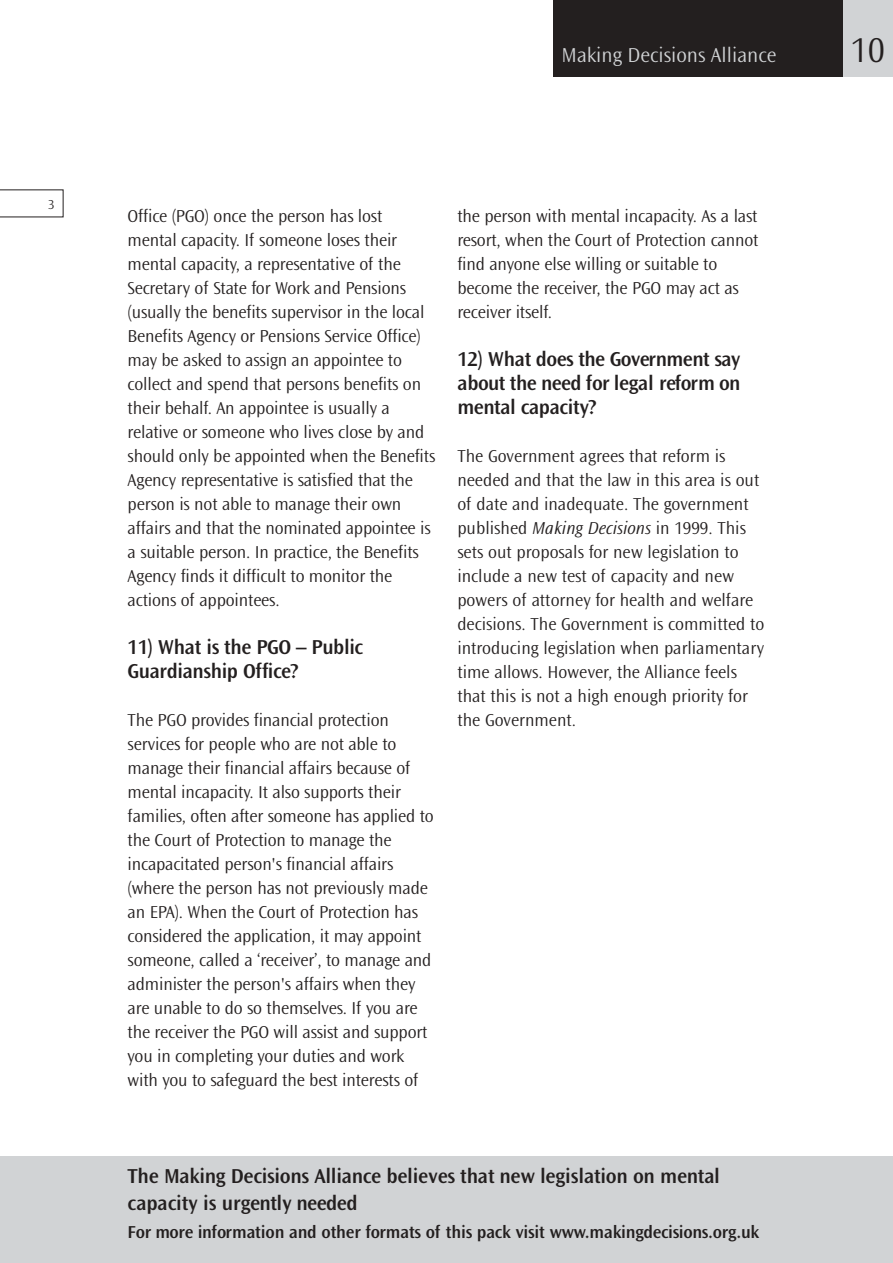
<style>
.page{position:relative;width:893px;height:1263px;background:#fff}
.page>*{position:absolute;margin:0;border:0;box-sizing:border-box;transform-origin:0 0}
.t1{font:300 36px "Ocean Sans";color:#231f1f}
.t2{font:600 21px/24px "Ocean Sans";letter-spacing:-.015em;color:#231f1f}
.t3{font:300 21px "Ocean Sans";color:#d1d3d5}
.t4{font:300 18px/24px "Ocean Sans";letter-spacing:-.01em;color:#231f1f}
.t5{font:600 18px "Ocean Sans";letter-spacing:-.01em;color:#231f1f}
.t6{font:300 13.5px "Ocean Sans";color:#231f1f}
.s1{font-style:italic}
</style>
<div class="page">
<svg style="left:0;top:189px;width:63px;height:28px"></svg>
<div style="left:842px;top:0;width:50px;height:77px;background:#d1d3d5"></div>
<div style="left:553px;top:0;width:289px;height:77px;background:#231f1f"></div>
<div style="left:0;top:1157px;width:892px;height:106px;background:#d1d3d5"></div>
<p class="t6" style="left:48px;top:199px;width:8px">3</p>
<p class="t3" style="left:561px;top:48px;width:216px">Making Decisions Alliance</p>
<h1 class="t1" style="left:850px;top:36px;width:36px">10</h1>
<p class="t4" style="left:128px;top:206px;width:309px">Office (PGO) once the person has lost mental capacity. If someone loses their mental capacity, a representative of the Secretary of State for Work and Pensions (usually the benefits supervisor in the local Benefits Agency or Pensions Service Office) may be asked to assign an appointee to collect and spend that persons benefits on their behalf. An appointee is usually a relative or someone who lives close by and should only be appointed when the Benefits Agency representative is satisfied that the person is not able to manage their own affairs and that the nominated appointee is a suitable person. In practice, the Benefits Agency finds it difficult to monitor the actions of appointees.</p>
<p class="t2" style="left:128px;top:637px;width:237px">11) What is the PGO – Public<br>Guardianship Office?</p>
<p class="t4" style="left:128px;top:710px;width:308px">The PGO provides financial protection services for people who are not able to manage their financial affairs because of mental incapacity. It also supports their families, often after someone has applied to the Court of Protection to manage the incapacitated person's financial affairs (where the person has not previously made an EPA). When the Court of Protection has considered the application, it may appoint someone, called a ‘receiver’, to manage and administer the person's affairs when they are unable to do so themselves. If you are the receiver the PGO will assist and support you in completing your duties and work with you to safeguard the best interests of</p>
<p class="t4" style="left:457px;top:206px;width:302px">the person with mental incapacity. As a last resort, when the Court of Protection cannot find anyone else willing or suitable to become the receiver, the PGO may act as receiver itself.</p>
<p class="t2" style="left:457px;top:349px;width:284px;text-align:justify">12) What does the Government say about the need for legal reform on mental capacity?</p>
<p class="t4" style="left:457px;top:446px;width:308px">The Government agrees that reform is needed and that the law in this area is out of date and inadequate. The government published <span class="s1">Making Decisions</span> in 1999. This sets out proposals for new legislation to include a new test of capacity and new powers of attorney for health and welfare decisions. The Government is committed to introducing legislation when parliamentary time allows. However, the Alliance feels that this is not a high enough priority for the Government.</p>
<p class="t2" style="left:128px;top:1165px;width:594px;line-height:27px">The Making Decisions Alliance believes that new legislation on mental capacity is urgently needed</p>
<p class="t5" style="left:128px;top:1226px;width:633px">For more information and other formats of this pack visit www.makingdecisions.org.uk</p>
</div>
